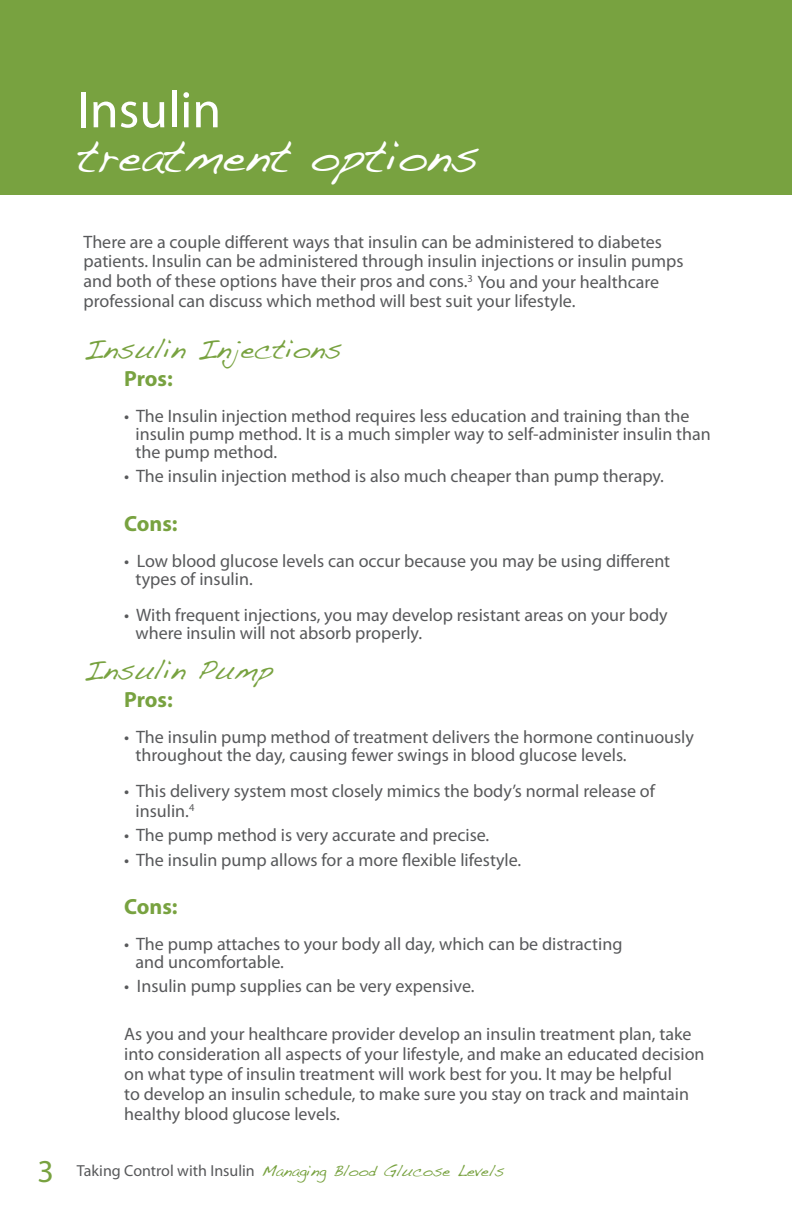
<style>
.page{position:relative;width:792px;height:1224px;background:#fff}
.page>*{position:absolute;margin:0;border:0;box-sizing:border-box;transform-origin:0 0}
.t1{font:52px "Myriad Pro";color:#fff}
.t2{font:46px "Handwriting Dakota";color:#fff}
.t3{font:32px "Myriad Pro";color:#78a240}
.t4{font:28px "Handwriting Dakota";color:#78a240}
.t5{font:700 22px "Myriad Pro";letter-spacing:-.005em;color:#78a240}
.t6{font:18px/20px "Myriad Pro";color:#58595b}
.t7{font:16px "Handwriting Dakota";color:#78a240}
.s1{font-family:"Myriad Pro";color:#58595b}
</style>
<div class="page">
<div style="left:0;top:0;width:792px;height:195px;background:#78a240"></div>
<h3 class="t3" style="left:37px;top:1154px;width:18px">3</h3>
<h1 class="t1" style="left:77px;top:81px;width:146px">Insulin</h1>
<h2 class="t2" style="left:77px;top:129px;width:403px">treatment options</h2>
<p class="t6" style="left:84px;top:232px;width:602px">There are a couple different ways that insulin can be administered to diabetes patients. Insulin can be administered through insulin injections or insulin pumps and both of these options have their pros and cons.<sup>3</sup> You and your healthcare professional can discuss which method will best suit your lifestyle.</p>
<h3 class="t4" style="left:84px;top:332px;width:260px">Insulin Injections</h3>
<p class="t5" style="left:124px;top:367px;width:50px">Pros:</p>
<p class="t6" style="left:136px;top:408px;width:577px;line-height:18px;text-indent:-11px">• The Insulin injection method requires less education and training than the insulin pump method. It is a much simpler way to self-administer insulin than the pump method.</p>
<p class="t6" style="left:124px;top:467px;width:541px">• The insulin injection method is also much cheaper than pump therapy.</p>
<p class="t5" style="left:124px;top:511px;width:55px">Cons:</p>
<p class="t6" style="left:136px;top:552px;width:536px;line-height:18px;text-indent:-11px">• Low blood glucose levels can occur because you may be using different types of insulin.</p>
<p class="t6" style="left:136px;top:606px;width:534px;line-height:18px;text-indent:-11px">• With frequent injections, you may develop resistant areas on your body where insulin will not absorb properly.</p>
<h3 class="t4" style="left:84px;top:653px;width:191px">Insulin Pump</h3>
<p class="t5" style="left:124px;top:688px;width:50px">Pros:</p>
<p class="t6" style="left:136px;top:729px;width:560px;line-height:18px;text-indent:-11px">• The insulin pump method of treatment delivers the hormone continuously throughout the day, causing fewer swings in blood glucose levels.</p>
<p class="t6" style="left:136px;top:782px;width:521px;text-indent:-11px">• This delivery system most closely mimics the body’s normal release of insulin.<sup>4</sup></p>
<p class="t6" style="left:124px;top:826px;width:367px">• The pump method is very accurate and precise.</p>
<p class="t6" style="left:124px;top:850px;width:399px">• The insulin pump allows for a more flexible lifestyle.</p>
<p class="t5" style="left:124px;top:894px;width:55px">Cons:</p>
<p class="t6" style="left:136px;top:935px;width:488px;line-height:18px;text-indent:-11px">• The pump attaches to your body all day, which can be distracting and uncomfortable.</p>
<p class="t6" style="left:124px;top:976px;width:352px">• Insulin pump supplies can be very expensive.</p>
<p class="t6" style="left:124px;top:1025px;width:582px">As you and your healthcare provider develop an insulin treatment plan, take into consideration all aspects of your lifestyle, and make an educated decision on what type of insulin treatment will work best for you. It may be helpful<br>to develop an insulin schedule, to make sure you stay on track and maintain healthy blood glucose levels.</p>
<p class="t7" style="left:77px;top:1161px;width:429px"><span class="s1">Taking Control with Insulin</span> Managing Blood Glucose Levels</p>
</div>
